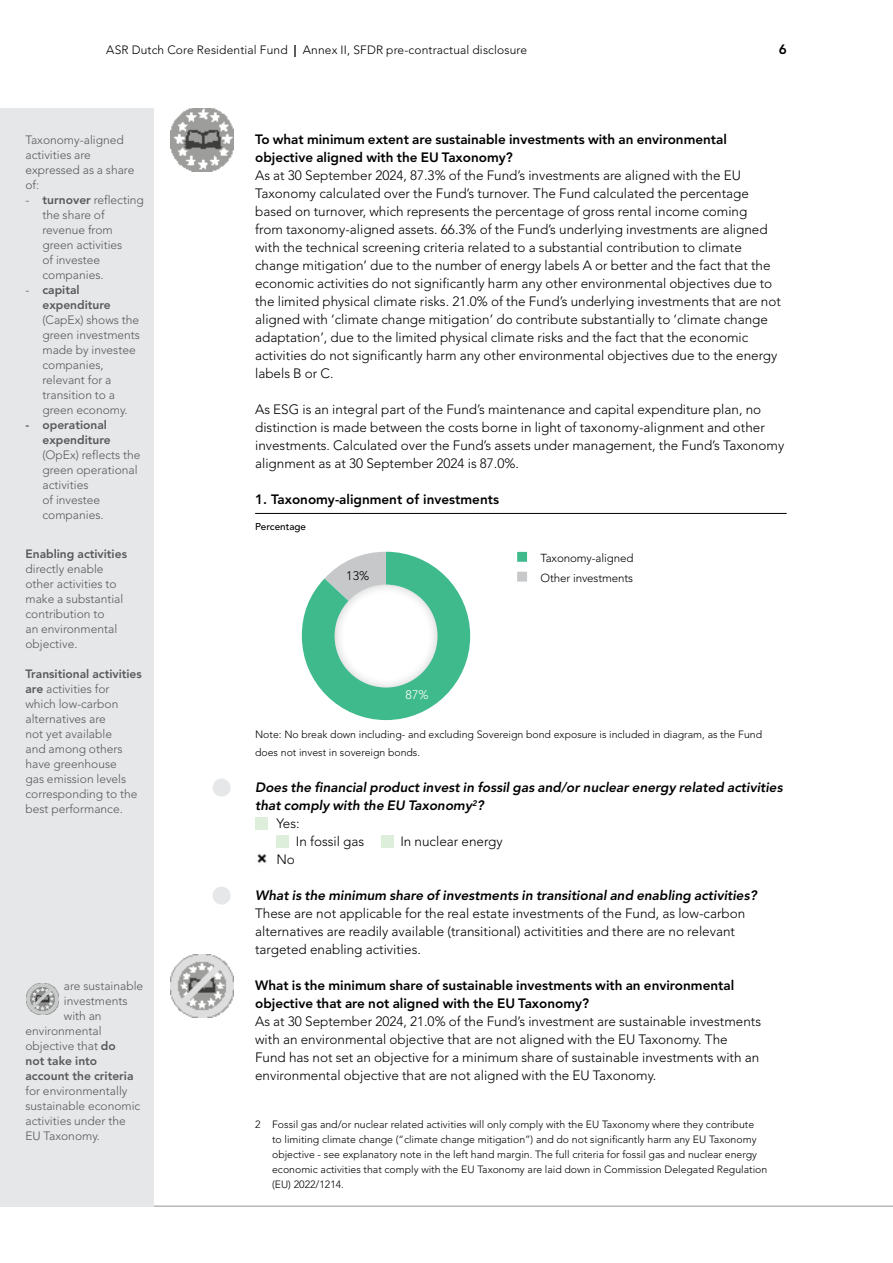
<style>
.page{position:relative;width:893px;height:1263px;background:#fff}
.page>*{position:absolute;margin:0;border:0;box-sizing:border-box;transform-origin:0 0}
.t1{font:300 13.5px/18px "Avenir LT Std";color:#000}
.t2{font:800 13.5px/18px "Avenir LT Std";color:#000}
.t3{font:italic 800 13.5px "Avenir LT Std";color:#000}
.t4{font:300 12.45px "Avenir LT Std";color:#fff}
.t5{font:300 12.45px "Avenir LT Std";color:#000}
.t6{font:300 12px/15px "Avenir LT Std";color:#58595b}
.t7{font:800 12px/15px "Avenir LT Std";color:#58595b}
.t8{font:300 12px "Avenir LT Std";letter-spacing:.01em;color:#000}
.t9{font:300 11.55px/19.8px "Avenir LT Std";letter-spacing:-.01em;color:#000}
.t10{font:300 10.5px/15px "Avenir LT Std";color:#000}
.t11{font:500 9.9px "Avenir LT Std";color:#000}
.s1{font-weight:800}
.s2{font-weight:300}
</style>
<div class="page">
<hr style="left:0;top:1206px;width:893px;height:1px;background:#939598">
<hr style="left:255px;top:513px;width:532px;height:1px;background:#000">
<svg style="left:302px;top:552px;width:168px;height:168px"></svg>
<div style="left:516px;top:571px;width:12px;height:11px;background:#c7c8ca"></div>
<div style="left:515px;top:570px;width:14px;height:13px;border:2px solid #fff"></div>
<div style="left:516px;top:551px;width:12px;height:12px;background:#3fba8d"></div>
<div style="left:515px;top:550px;width:14px;height:13px;border:2px solid #fff"></div>
<svg style="left:335px;top:585px;width:102px;height:102px"></svg>
<div style="left:255px;top:817px;width:13px;height:13px;background:#ddeeda"></div>
<div style="left:276px;top:835px;width:13px;height:13px;background:#ddeeda"></div>
<div style="left:381px;top:835px;width:13px;height:13px;background:#ddeeda"></div>
<svg style="left:257px;top:853px;width:10px;height:10px"></svg>
<img style="left:170px;top:108px;width:63px;height:63px">
<div style="left:213px;top:779px;width:18px;height:18px;background:#e6e7e8;border-radius:50%"></div>
<div style="left:213px;top:887px;width:18px;height:18px;background:#e6e7e8;border-radius:50%"></div>
<img style="left:170px;top:954px;width:63px;height:63px">
<div style="left:0;top:108px;width:153px;height:1098px;background:#e6e7e8"></div>
<img style="left:27px;top:983px;width:31px;height:32px">
<p class="t8" style="left:106px;top:43px;width:422px">ASR Dutch Core Residential Fund <span class="s1">|</span> Annex II, SFDR pre-contractual disclosure</p>
<p class="t2" style="left:779px;top:40px;width:9px">6</p>
<p class="t6" style="left:26px;top:132px;width:110px">Taxonomy-aligned activities are expressed as a share of:</p>
<p class="t6" style="left:43px;top:192px;width:103px;text-indent:-17px">- <span class="s1">turnover</span> reflecting the share of revenue from green activities<br>of investee companies.</p>
<p class="t7" style="left:43px;top:282px;width:70px;text-indent:-17px"><span class="s2">-</span> capital expenditure</p>
<p class="t6" style="left:43px;top:312px;width:99px">(CapEx) shows the green investments made by investee companies, relevant for a transition to a green economy.</p>
<p class="t7" style="left:43px;top:417px;width:70px;text-indent:-17px">- operational expenditure</p>
<p class="t6" style="left:43px;top:447px;width:99px">(OpEx) reflects the green operational activities<br>of investee companies.</p>
<p class="t7" style="left:26px;top:546px;width:103px">Enabling activities</p>
<p class="t6" style="left:26px;top:561px;width:99px">directly enable other activities to make a substantial contribution to<br>an environmental objective.</p>
<p class="t6" style="left:26px;top:666px;width:118px"><span class="s1">Transitional activities are</span> activities for which low-carbon alternatives are<br>not yet available<br>and among others have greenhouse<br>gas emission levels corresponding to the best performance.</p>
<p class="t6" style="left:64px;top:978px;width:81px">are sustainable</p>
<p class="t6" style="left:64px;top:993px;width:65px">investments</p>
<p class="t6" style="left:64px;top:1008px;width:39px">with an</p>
<p class="t6" style="left:26px;top:1023px;width:78px">environmental</p>
<p class="t6" style="left:26px;top:1038px;width:92px">objective that <span class="s1">do</span></p>
<p class="t7" style="left:26px;top:1053px;width:73px">not take into</p>
<p class="t7" style="left:26px;top:1068px;width:109px">account the criteria</p>
<p class="t6" style="left:26px;top:1083px;width:116px">for environmentally sustainable economic activities under the<br>EU Taxonomy.</p>
<p class="t2" style="left:255px;top:130px;width:473px">To what minimum extent are sustainable investments with an environmental objective aligned with the EU Taxonomy?</p>
<p class="t1" style="left:255px;top:166px;width:527px">As at 30 September 2024, 87.3% of the Fund’s investments are aligned with the EU Taxonomy calculated over the Fund’s turnover. The Fund calculated the percentage based on turnover, which represents the percentage of gross rental income coming<br>from taxonomy-aligned assets. 66.3% of the Fund’s underlying investments are aligned with the technical screening criteria related to a substantial contribution to climate change mitigation’ due to the number of energy labels A or better and the fact that the economic activities do not significantly harm any other environmental objectives due to the limited physical climate risks. 21.0% of the Fund’s underlying investments that are not aligned with ‘climate change mitigation’ do contribute substantially to ‘climate change adaptation’, due to the limited physical climate risks and the fact that the economic activities do not significantly harm any other environmental objectives due to the energy labels B or C.</p>
<p class="t1" style="left:255px;top:400px;width:531px">As ESG is an integral part of the Fund’s maintenance and capital expenditure plan, no distinction is made between the costs borne in light of taxonomy-alignment and other investments. Calculated over the Fund’s assets under management, the Fund’s Taxonomy alignment as at 30 September 2024 is 87.0%.</p>
<p class="t2" style="left:255px;top:490px;width:245px">1. Taxonomy-alignment of investments</p>
<p class="t11" style="left:255px;top:521px;width:53px">Percentage</p>
<p class="t9" style="left:540px;top:548px;width:94px">Taxonomy-aligned<br>Other investments</p>
<p class="t5" style="left:346px;top:568px;width:24px">13%</p>
<p class="t4" style="left:406px;top:688px;width:24px">87%</p>
<p class="t10" style="left:255px;top:725px;width:508px;line-height:18px">Note: No break down including- and excluding Sovereign bond exposure is included in diagram, as the Fund does not invest in sovereign bonds.</p>
<p class="t3" style="left:255px;top:779px;width:529px">Does the financial product invest in fossil gas and/or nuclear energy related activities</p>
<p class="t3" style="left:255px;top:797px;width:230px">that comply with the EU Taxonomy<sup>2</sup>?</p>
<p class="t1" style="left:276px;top:814px;width:25px">Yes:</p>
<p class="t1" style="left:296px;top:832px;width:70px">In fossil gas</p>
<p class="t1" style="left:400px;top:832px;width:104px">In nuclear energy</p>
<p class="t1" style="left:276px;top:850px;width:20px">No</p>
<p class="t3" style="left:255px;top:887px;width:503px">What is the minimum share of investments in transitional and enabling activities?</p>
<p class="t1" style="left:255px;top:904px;width:492px">These are not applicable for the real estate investments of the Fund, as low-carbon alternatives are readily available (transitional) activitities and there are no relevant targeted enabling activities.</p>
<p class="t2" style="left:255px;top:976px;width:481px">What is the minimum share of sustainable investments with an environmental objective that are not aligned with the EU Taxonomy?</p>
<p class="t1" style="left:255px;top:1012px;width:507px">As at 30 September 2024, 21.0% of the Fund’s investment are sustainable investments with an environmental objective that are not aligned with the EU Taxonomy. The Fund has not set an objective for a minimum share of sustainable investments with an environmental objective that are not aligned with the EU Taxonomy.</p>
<p class="t10" style="left:272px;top:1117px;width:497px;text-indent:-17px">2 Fossil gas and/or nuclear related activities will only comply with the EU Taxonomy where they contribute<br>to limiting climate change (“climate change mitigation”) and do not significantly harm any EU Taxonomy objective - see explanatory note in the left hand margin. The full criteria for fossil gas and nuclear energy economic activities that comply with the EU Taxonomy are laid down in Commission Delegated Regulation (EU) 2022/1214.</p>
</div>
